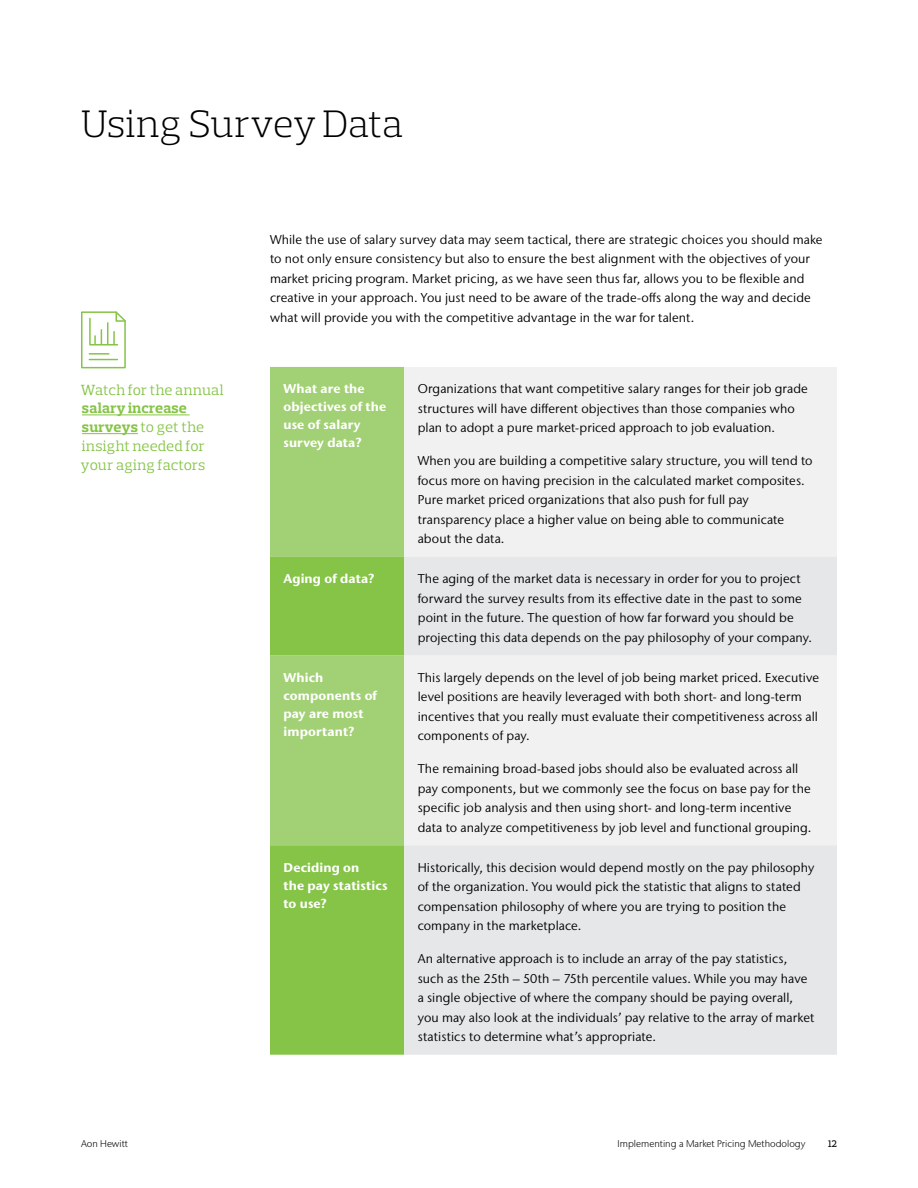
<style>
.page{position:relative;width:918px;height:1188px;background:#fff}
.page>*{position:absolute;margin:0;border:0;box-sizing:border-box;transform-origin:0 0}
.t1{font:300 39px "Prelo Slab";letter-spacing:-.005em;color:#000}
.t2{font:15px/18.8px "Prelo Slab";letter-spacing:.01em;color:#85c446}
.t3{font:12.75px/19.5px "Stone Sans IIITC Pro";letter-spacing:.01em;color:#000}
.t4{font:700 12.75px/18px "Stone Sans IIITC Pro";letter-spacing:.01em;color:#fff}
.t5{font:300 9.75px "Stone Sans IIITC Pro";color:#000}
.t6{font:500 9.75px "Prelo Slab";color:#000}
.s1{font-weight:700}
</style>
<div class="page">
<div style="left:270px;top:367px;width:134px;height:190px;background:#a2d074"></div>
<div style="left:404px;top:367px;width:433px;height:190px;background:#f1f1f2"></div>
<svg style="left:270px;top:557px;width:134px;height:498px;background:#90c857"></svg>
<svg style="left:404px;top:557px;width:433px;height:498px;fill:#e6e7e8"></svg>
<hr style="left:82px;top:415px;width:108px;height:1px;background:#85c446">
<hr style="left:82px;top:433px;width:56px;height:1px;background:#85c446">
<svg style="left:81px;top:311px;width:45px;height:58px"></svg>
<h1 class="t1" style="left:81px;top:100px;width:324px">Using Survey Data</h1>
<p class="t2" style="left:81px;top:380px;width:144px">Watch for the annual</p>
<p class="t2" style="left:81px;top:399px;width:126px"><span class="s1">salary increase surveys</span> to get the insight needed for your aging factors</p>
<p class="t3" style="left:270px;top:230px;width:554px">While the use of salary survey data may seem tactical, there are strategic choices you should make to not only ensure consistency but also to ensure the best alignment with the objectives of your market pricing program. Market pricing, as we have seen thus far, allows you to be flexible and creative in your approach. You just need to be aware of the trade-offs along the way and decide what will provide you with the competitive advantage in the war for talent.</p>
<p class="t4" style="left:284px;top:380px;width:104px">What are the objectives of the use of salary survey data?</p>
<p class="t3" style="left:418px;top:379px;width:392px">Organizations that want competitive salary ranges for their job grade structures will have different objectives than those companies who plan to adopt a pure market-priced approach to job evaluation.</p>
<p class="t3" style="left:418px;top:451px;width:396px">When you are building a competitive salary structure, you will tend to focus more on having precision in the calculated market composites.<br>Pure market priced organizations that also push for full pay transparency place a higher value on being able to communicate about the data.</p>
<p class="t4" style="left:284px;top:570px;width:92px">Aging of data?</p>
<p class="t3" style="left:418px;top:569px;width:396px">The aging of the market data is necessary in order for you to project forward the survey results from its effective date in the past to some point in the future. The question of how far forward you should be projecting this data depends on the pay philosophy of your company.</p>
<p class="t4" style="left:284px;top:668px;width:95px">Which components of pay are most important?</p>
<p class="t3" style="left:418px;top:667px;width:403px">This largely depends on the level of job being market priced. Executive level positions are heavily leveraged with both short- and long-term incentives that you really must evaluate their competitiveness across all components of pay.</p>
<p class="t3" style="left:418px;top:759px;width:395px">The remaining broad-based jobs should also be evaluated across all pay components, but we commonly see the focus on base pay for the specific job analysis and then using short- and long-term incentive data to analyze competitiveness by job level and functional grouping.</p>
<p class="t4" style="left:284px;top:858px;width:106px">Deciding on<br>the pay statistics to use?</p>
<p class="t3" style="left:418px;top:857px;width:398px">Historically, this decision would depend mostly on the pay philosophy of the organization. You would pick the statistic that aligns to stated compensation philosophy of where you are trying to position the company in the marketplace.</p>
<p class="t3" style="left:418px;top:949px;width:398px">An alternative approach is to include an array of the pay statistics, such as the 25th – 50th – 75th percentile values. While you may have a single objective of where the company should be paying overall, you may also look at the individuals’ pay relative to the array of market statistics to determine what’s appropriate.</p>
<p class="t5" style="left:81px;top:1138px;width:49px">Aon Hewitt</p>
<p class="t5" style="left:618px;top:1138px;width:189px">Implementing a Market Pricing Methodology</p>
<p class="t6" style="left:828px;top:1138px;width:10px">12</p>
</div>
